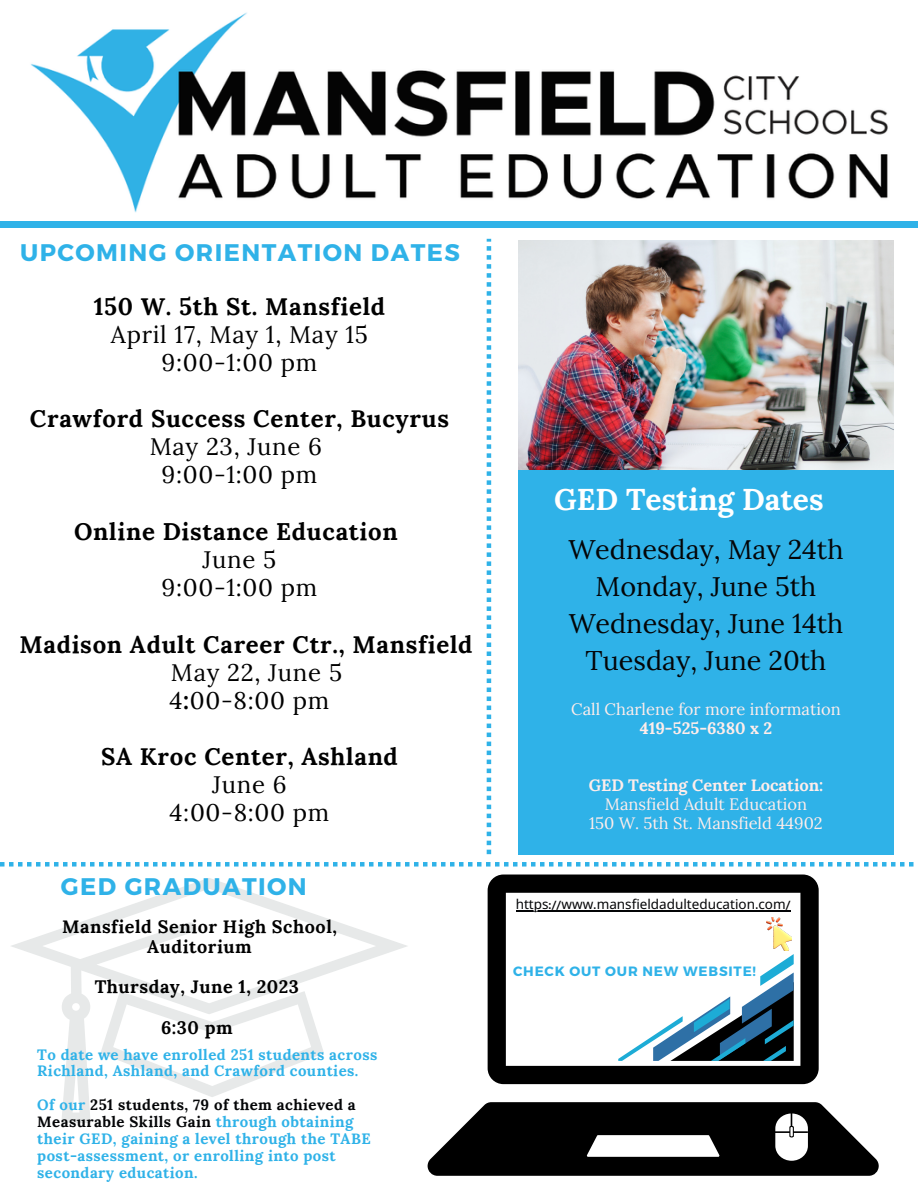
<style>
.page{position:relative;width:918px;height:1188px;background:#fff}
.page>*{position:absolute;margin:0;border:0;box-sizing:border-box;transform-origin:0 0}
.t1{font:700 30px "Lora";color:#fff}
.t2{font:27px "Lora";color:#040507}
.t3{font:700 24px "Lora";letter-spacing:.03em;color:#000}
.t4{font:24px "Lora";letter-spacing:.03em;color:#000}
.t5{font:700 24px "Montserrat";letter-spacing:.06em;color:#2fb2e8}
.t6{font:700 18px/20.2px "Lora";letter-spacing:.03em;color:#000;text-align:center}
.t7{font:16.5px "Lora";color:#ffedeb}
.t8{font:700 16.5px "Lora";color:#ffedeb}
.t9{font:700 15px/16.8px "Lora";letter-spacing:.03em;color:#2fb2e8}
.t10{font:13.5px "Noto Sans";color:#040507}
.t11{font:700 13.5px "Montserrat";letter-spacing:.06em;color:#2fb2e8}
.s1{font-weight:700}
.s2{color:#040507}
.s3{font-family:"Fb Metropolis"}
</style>
<div class="page">
<img style="left:518px;top:241px;width:376px;height:229px">
<img style="left:30px;top:12px;width:858px;height:201px">
<svg style="left:0;top:862px;width:914px;height:5px"></svg>
<div style="left:518px;top:470px;width:376px;height:384px;background:#2fb2e8"></div>
<div style="left:0;top:221px;width:918px;height:7px;background:#2fb2e8"></div>
<svg style="left:487px;top:239px;width:4px;height:615px"></svg>
<svg style="left:11px;top:878px;width:396px;height:245px"></svg>
<svg style="left:488px;top:875px;width:331px;height:209px"></svg>
<svg style="left:618px;top:954px;width:176px;height:107px"></svg>
<img style="left:767px;top:918px;width:25px;height:32px">
<svg style="left:428px;top:1102px;width:451px;height:74px"></svg>
<hr style="left:516px;top:910px;width:275px;height:1px;background:#040507">
<p class="t5" style="left:20px;top:237px;width:441px">UPCOMING ORIENTATION DATES</p>
<p class="t3" style="left:94px;top:291px;width:293px">150 W. 5th St. Mansfield</p>
<p class="t4" style="left:111px;top:319px;width:259px">April 17, May 1, May 15</p>
<p class="t4" style="left:161px;top:347px;width:157px">9:00-1:00 pm</p>
<p class="t3" style="left:30px;top:403px;width:421px">Crawford Success Center, Bucyrus</p>
<p class="t4" style="left:150px;top:431px;width:174px">May 23, June 6</p>
<p class="t4" style="left:161px;top:459px;width:157px">9:00-1:00 pm</p>
<p class="t3" style="left:74px;top:516px;width:325px">Online Distance Education</p>
<p class="t4" style="left:203px;top:544px;width:75px">June 5</p>
<p class="t4" style="left:161px;top:572px;width:157px">9:00-1:00 pm</p>
<p class="t3" style="left:19px;top:629px;width:455px">Madison Adult Career Ctr., Mansfield</p>
<p class="t4" style="left:171px;top:657px;width:173px">May 22, June 5</p>
<p class="t4" style="left:170px;top:685px;width:161px">4<span class="s1">:</span>00-8:00 pm</p>
<p class="t3" style="left:101px;top:741px;width:298px">SA Kroc Center, Ashland</p>
<p class="t4" style="left:212px;top:769px;width:76px">June 6</p>
<p class="t4" style="left:170px;top:797px;width:161px">4:00-8:00 pm</p>
<p class="t5" style="left:61px;top:871px;width:247px">GED GRADUATION</p>
<p class="t6" style="left:62px;top:916px;width:276px">Mansfield Senior High School,<br>Auditorium</p>
<p class="t6" style="left:95px;top:977px;width:206px">Thursday, June 1, 2023</p>
<p class="t6" style="left:161px;top:1017px;width:73px">6:30 pm</p>
<p class="t9" style="left:37px;top:1046px;width:342px">To date we have enrolled 251 students across<br>Richland, Ashland, and Crawford counties.</p>
<p class="t9" style="left:37px;top:1096px;width:335px">Of our <span class="s2">251 students, 79 of them achieved a Measurable Skills Gain</span> through obtaining their GED, gaining a level through the TABE post-assessment, or enrolling into post secondary education.</p>
<p class="t1" style="left:554px;top:480px;width:271px">GED Testing Dates</p>
<p class="t2" style="left:568px;top:532px;width:277px">Wednesday, May 24th</p>
<p class="t2" style="left:596px;top:569px;width:222px">Monday, June 5th</p>
<p class="t2" style="left:569px;top:606px;width:276px">Wednesday, June 14th</p>
<p class="t2" style="left:586px;top:643px;width:242px">Tuesday, June 20th</p>
<p class="t7" style="left:571px;top:698px;width:271px">Call Charlene for more information</p>
<p class="t8" style="left:640px;top:717px;width:134px">419-525-6380 x 2</p>
<p class="t8" style="left:589px;top:775px;width:236px">GED Testing Center Location:</p>
<p class="t7" style="left:605px;top:794px;width:204px">Mansfield Adult Education</p>
<p class="t7" style="left:589px;top:813px;width:235px">150 W. 5th St. Mansfield 44902</p>
<p class="t10" style="left:516px;top:895px;width:276px">https<span class="s3">://</span>www<span class="s3">.</span>mansfieldadulteducation<span class="s3">.</span>com<span class="s3">/</span></p>
<p class="t11" style="left:513px;top:962px;width:244px">CHECK OUT OUR NEW WEBSITE!</p>
</div>
